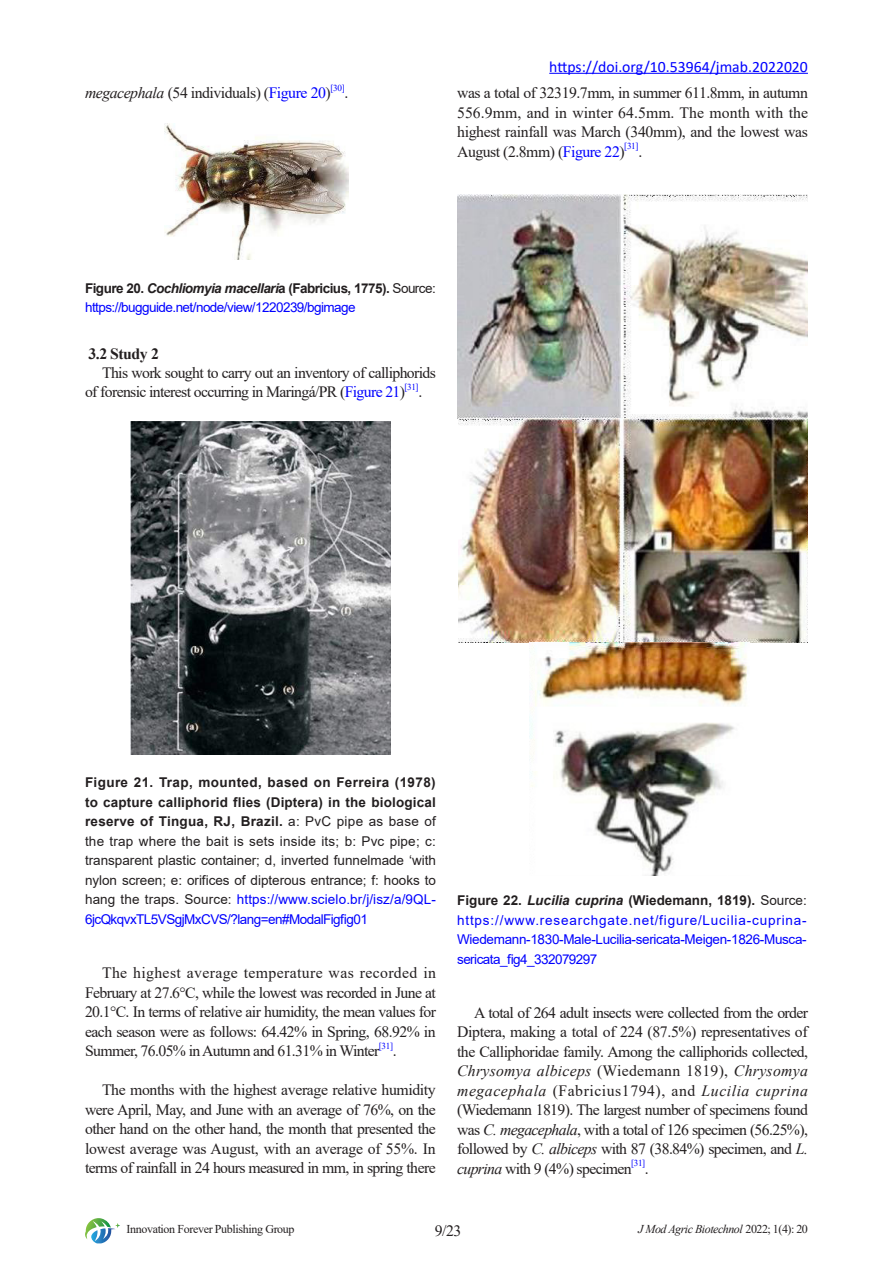
<style>
.page{position:relative;width:893px;height:1263px;background:#fff}
.page>*{position:absolute;margin:0;border:0;box-sizing:border-box;transform-origin:0 0}
.正文{font:15.75px/19.5px "Times New Roman";letter-spacing:-.04em;color:#231f20;text-align:justify}
.t1{font:15.75px "Calibri";color:#00f}
.二级标题{font:700 15.75px "Times New Roman";letter-spacing:-.03em;color:#231f20}
.图注样式{font:13.5px/19.5px "Arial";letter-spacing:-.04em;color:#231f20;text-align:justify}
.图注样式-2{font:13.5px/19.5px "Arial";letter-spacing:-.04em;color:#00f}
.t2{font:12px "Times New Roman";letter-spacing:-.03em;color:#231f20}
.t3{font:italic 12px "Times New Roman";letter-spacing:-.04em;color:#231f20}
.正文-2{font:9.15px "Times New Roman";letter-spacing:-.04em;color:#00f}
.s1{font-style:italic}
.s2{color:#00f}
.s3{font-weight:700;color:#231f20}
.s4{font-weight:700;font-style:italic;color:#231f20}
.s5{color:#231f20}
.s6{font-weight:700}
.s7{font-style:normal}
</style>
<div class="page">
<svg style="left:85px;top:1218px;width:35px;height:25px"></svg>
<hr style="left:549px;top:73px;width:259px;height:1px;background:#00f">
<img style="left:164px;top:123px;width:185px;height:137px">
<img style="left:130px;top:421px;width:261px;height:333px">
<img style="left:457px;top:195px;width:351px;height:447px">
<img style="left:530px;top:642px;width:217px;height:233px">
<p class="正文" style="left:85px;top:83px;width:247px"><span class="s1">megacephala</span> (54 individuals) (<span class="s2">Figure 20</span>)</p>
<p class="正文-2" style="left:330px;top:81px;width:16px">[30]</p>
<p class="正文" style="left:345px;top:83px;width:5px">.</p>
<p class="t1" style="left:549px;top:55px;width:260px">https://doi.org/10.53964/jmab.2022020</p>
<p class="正文" style="left:457px;top:83px;width:352px">was a total of 32319.7mm, in summer 611.8mm, in autumn 556.9mm, and in winter 64.5mm. The month with the highest rainfall was March (340mm), and the lowest was August (2.8mm) (<span class="s2">Figure 22</span>)</p>
<p class="正文-2" style="left:624px;top:140px;width:16px">[31]</p>
<p class="正文" style="left:638px;top:141px;width:5px">.</p>
<p class="图注样式-2" style="left:85px;top:278px;width:352px"><span class="s3">Figure 20.</span> <span class="s4">Cochliomyia macellari</span><span class="s3">a (Fabricius, 1775).</span> <span class="s5">Source: </span>https://bugguide.net/node/view/1220239/bgimage</p>
<p class="二级标题" style="left:89px;top:342px;width:72px">3.2 Study 2</p>
<p class="正文" style="left:85px;top:362px;width:352px;text-indent:17px">This work sought to carry out an inventory of calliphorids of forensic interest occurring in Maringá/PR (<span class="s2">Figure 21</span>)</p>
<p class="正文-2" style="left:404px;top:380px;width:16px">[31]</p>
<p class="正文" style="left:418px;top:382px;width:5px">.</p>
<p class="图注样式" style="left:85px;top:772px;width:352px"><span class="s6">Figure 21. Trap, mounted, based on Ferreira (1978) to capture calliphorid flies (Diptera) in the biological reserve of Tingua, RJ, Brazil.</span> a: PvC pipe as base of the trap where the bait is sets inside its; b: Pvc pipe; c: transparent plastic container; d, inverted funnelmade ‘with nylon screen; e: orifices of dipterous entrance; f: hooks to hang the traps. Source: <span class="s2">https://www.scielo.br/j/isz/a/9QL-6jcQkqvxTL5VSgjMxCVS/?lang=en#ModalFigfig01</span></p>
<p class="正文" style="left:85px;top:962px;width:352px;text-indent:17px">The highest average temperature was recorded in February at 27.6°C, while the lowest was recorded in June at 20.1°C. In terms of relative air humidity, the mean values for each season were as follows: 64.42% in Spring, 68.92% in Summer, 76.05% in Autumn and 61.31% in Winter</p>
<p class="正文-2" style="left:379px;top:1039px;width:16px">[31]</p>
<p class="正文" style="left:393px;top:1040px;width:5px">.</p>
<p class="正文" style="left:85px;top:1079px;width:352px;text-indent:17px">The months with the highest average relative humidity were April, May, and June with an average of 76%, on the other hand on the other hand, the month that presented the lowest average was August, with an average of 55%. In terms of rainfall in 24 hours measured in mm, in spring there</p>
<p class="图注样式-2" style="left:457px;top:890px;width:351px;text-align:justify"><span class="s3">Figure 22.</span> <span class="s4">Lucilia cuprina</span> <span class="s3">(Wiedemann, 1819).</span> <span class="s5">Source: </span>https://www.researchgate.net/figure/Lucilia-cuprina-Wiedemann-1830-Male-Lucilia-sericata-Meigen-1826-Musca&shy;sericata_fig4_332079297</p>
<p class="正文" style="left:457px;top:1002px;width:353px;text-indent:17px">A total of 264 adult insects were collected from the order Diptera, making a total of 224 (87.5%) representatives of the Calliphoridae family. Among the calliphorids collected, <span class="s1">Chrysomya albiceps</span> (Wiedemann 1819), <span class="s1">Chrysomya megacephala</span> (Fabricius1794), and <span class="s1">Lucilia cuprina </span>(Wiedemann 1819). The largest number of specimens found was <span class="s1">C. megacephala</span>, with a total of 126 specimen (56.25%), followed by <span class="s1">C. albiceps</span> with 87 (38.84%) specimen, and <span class="s1">L. cuprina</span> with 9 (4%) specimen</p>
<p class="正文-2" style="left:631px;top:1157px;width:16px">[31]</p>
<p class="正文" style="left:645px;top:1158px;width:5px">.</p>
<p class="t2" style="left:126px;top:1220px;width:170px">Innovation Forever Publishing Group</p>
<p class="正文" style="left:435px;top:1220px;width:28px">9/23</p>
<p class="t3" style="left:638px;top:1221px;width:171px">J Mod Agric Biotechnol <span class="s7">2022; 1(4): 20</span></p>
</div>
